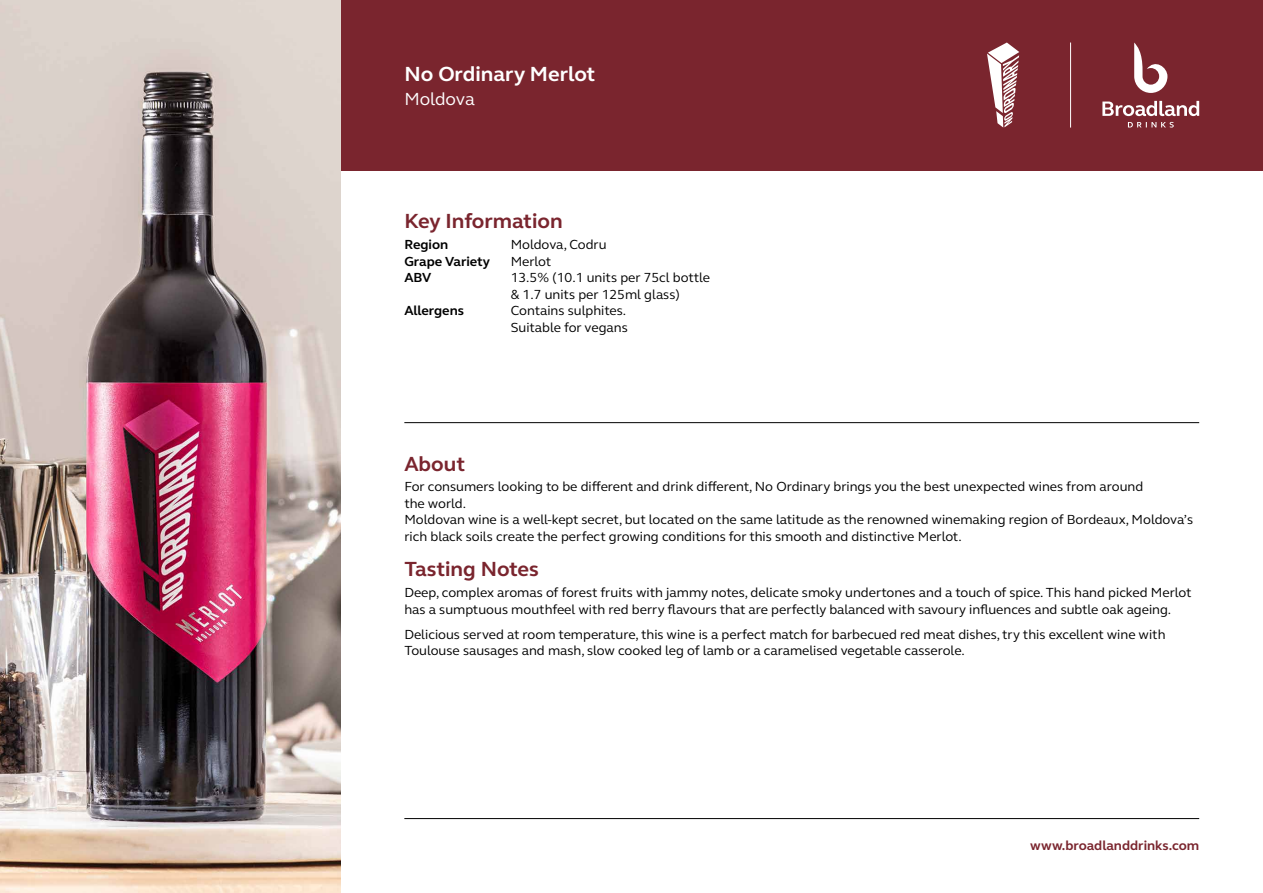
<style>
.page{position:relative;width:1263px;height:893px;background:#fff}
.page>*{position:absolute;margin:0;border:0;box-sizing:border-box;transform-origin:0 0}
.t1{font:700 21px "FS Elliot";color:#7a252e}
.t2{font:700 21px "FS Elliot";color:#fff}
.t3{font:18px "FS Elliot";letter-spacing:-.005em;color:#fff}
.t4{font:13.5px/16.5px "FS Elliot";color:#000}
.t5{font:700 13.5px "FS Elliot";color:#000}
.t6{font:700 13.5px "FS Elliot";color:#7a252e}
</style>
<div class="page">
<div style="left:341px;top:0;width:922px;height:170px;background:#7a252e"></div>
<hr style="left:404px;top:818px;width:795px;height:1px;background:#000">
<hr style="left:1070px;top:43px;width:1px;height:85px;background:#fff">
<hr style="left:404px;top:422px;width:795px;height:1px;background:#000">
<svg style="left:1128px;top:122px;width:46px;height:6px"></svg>
<svg style="left:1134px;top:43px;width:33px;height:50px"></svg>
<svg style="left:1102px;top:101px;width:97px;height:15px"></svg>
<svg style="left:987px;top:43px;width:32px;height:85px"></svg>
<img style="left:0;top:0;width:341px;height:893px">
<h1 class="t2" style="left:404px;top:60px;width:192px">No Ordinary Merlot</h1>
<h2 class="t3" style="left:404px;top:87px;width:72px">Moldova</h2>
<h1 class="t1" style="left:404px;top:207px;width:160px">Key Information</h1>
<p class="t5" style="left:404px;top:235px;width:45px">Region</p>
<p class="t4" style="left:511px;top:236px;width:97px">Moldova, Codru</p>
<p class="t5" style="left:404px;top:252px;width:87px">Grape Variety</p>
<p class="t4" style="left:511px;top:252px;width:42px">Merlot</p>
<p class="t5" style="left:404px;top:268px;width:29px">ABV</p>
<p class="t4" style="left:511px;top:269px;width:201px">13.5% (10.1 units per 75cl bottle &amp; 1.7 units per 125ml glass)</p>
<p class="t5" style="left:404px;top:301px;width:61px">Allergens</p>
<p class="t4" style="left:511px;top:302px;width:119px">Contains sulphites.<br>Suitable for vegans</p>
<h1 class="t1" style="left:404px;top:449px;width:62px">About</h1>
<p class="t4" style="left:404px;top:478px;width:790px">For consumers looking to be different and drink different, No Ordinary brings you the best unexpected wines from around<br>the world.<br>Moldovan wine is a well-kept secret, but located on the same latitude as the renowned winemaking region of Bordeaux, Moldova’s rich black soils create the perfect growing conditions for this smooth and distinctive Merlot.</p>
<h1 class="t1" style="left:404px;top:555px;width:136px">Tasting Notes</h1>
<p class="t4" style="left:404px;top:584px;width:789px">Deep, complex aromas of forest fruits with jammy notes, delicate smoky undertones and a touch of spice. This hand picked Merlot has a sumptuous mouthfeel with red berry flavours that are perfectly balanced with savoury influences and subtle oak ageing.</p>
<p class="t4" style="left:404px;top:625px;width:763px">Delicious served at room temperature, this wine is a perfect match for barbecued red meat dishes, try this excellent wine with<br>Toulouse sausages and mash, slow cooked leg of lamb or a caramelised vegetable casserole.</p>
<p class="t6" style="left:1030px;top:837px;width:171px">www.broadlanddrinks.com</p>
</div>
